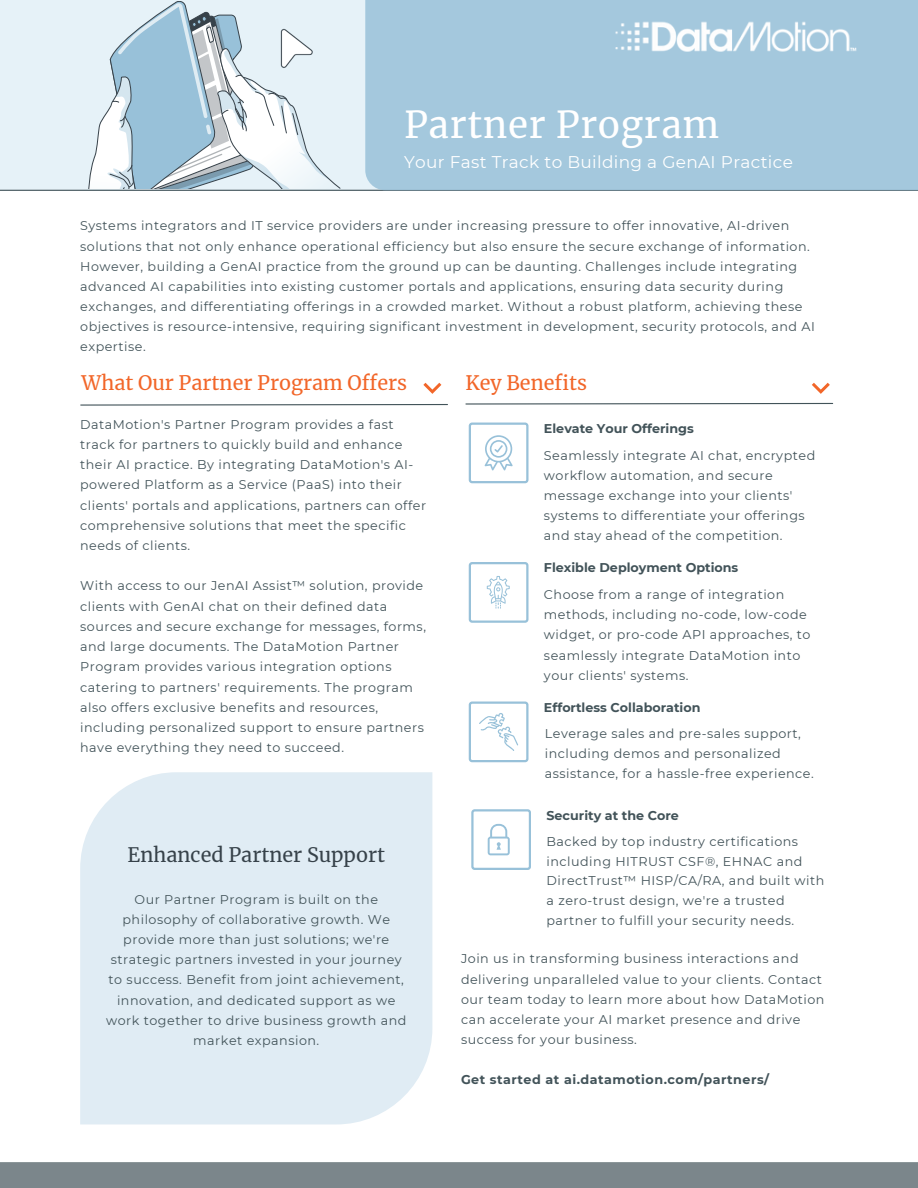
<style>
.page{position:relative;width:918px;height:1188px;background:#fff}
.page>*{position:absolute;margin:0;border:0;box-sizing:border-box;transform-origin:0 0}
.t1{font:36.75px "Merriweather";letter-spacing:.02em;color:#fff}
.t2{font:19.8px "Merriweather";color:#f26629}
.t3{font:19.8px "Merriweather";color:#37424a}
.t4{font:16.95px "Montserrat";letter-spacing:.02em;color:#fff}
.t5{font:12.75px/20.1px "Montserrat";letter-spacing:.04em;color:#425359}
.t6{font:700 12.75px "Montserrat";color:#425359}
.t7{font:700 12.75px "Montserrat";letter-spacing:.04em;color:#425359}
</style>
<div class="page">
<div style="left:0;top:0;width:918px;height:190px;background:#e6f2f8"></div>
<svg style="left:88px;top:1px;width:252px;height:188px"></svg>
<img style="left:276px;top:24px;width:41px;height:48px">
<hr style="left:0;top:190px;width:918px;height:1px;background:#425359">
<div style="left:365px;top:0;width:553px;height:190px;background:#a4c8dd"></div>
<div style="left:0;top:1162px;width:918px;height:26px;background:#7b868b"></div>
<img style="left:610px;top:17px;width:252px;height:41px">
<svg style="left:812px;top:383px;width:18px;height:11px"></svg>
<div style="left:80px;top:772px;width:352px;height:352px;background:#e0ecf4"></div>
<svg style="left:469px;top:423px;width:59px;height:60px"></svg>
<svg style="left:471px;top:809px;width:60px;height:61px"></svg>
<svg style="left:469px;top:562px;width:59px;height:61px"></svg>
<svg style="left:423px;top:383px;width:18px;height:11px"></svg>
<svg style="left:469px;top:702px;width:59px;height:60px"></svg>
<svg style="left:80px;top:404px;width:368px;height:2px"></svg>
<svg style="left:465px;top:402px;width:369px;height:3px"></svg>
<p class="t1" style="left:404px;top:102px;width:317px">Partner Program</p>
<p class="t4" style="left:404px;top:151px;width:390px">Your Fast Track to Building a GenAI Practice</p>
<h2 class="t5" style="left:80px;top:216px;width:736px">Systems integrators and IT service providers are under increasing pressure to offer innovative, AI-driven solutions that not only enhance operational efficiency but also ensure the secure exchange of information.<br>However, building a GenAI practice from the ground up can be daunting. Challenges include integrating advanced AI capabilities into existing customer portals and applications, ensuring data security during exchanges, and differentiating offerings in a crowded market. Without a robust platform, achieving these objectives is resource-intensive, requiring significant investment in development, security protocols, and AI expertise.</h2>
<p class="t2" style="left:82px;top:371px;width:327px">What Our Partner Program Offers</p>
<p class="t5" style="left:80px;top:414px;width:347px">DataMotion's Partner Program provides a fast track for partners to quickly build and enhance their AI practice. By integrating DataMotion's AI&shy;powered Platform as a Service (PaaS) into their clients' portals and applications, partners can offer comprehensive solutions that meet the specific needs of clients.</p>
<h1 class="t5" style="left:80px;top:576px;width:347px">With access to our JenAI Assist™ solution, provide clients with GenAI chat on their defined data sources and secure exchange for messages, forms, and large documents. The DataMotion Partner Program provides various integration options catering to partners' requirements. The program also offers exclusive benefits and resources, including personalized support to ensure partners have everything they need to succeed.</h1>
<p class="t3" style="left:127px;top:842px;width:259px">Enhanced Partner Support</p>
<p class="t5" style="left:106px;top:889px;width:302px;text-align:center">Our Partner Program is built on the philosophy of collaborative growth. We provide more than just solutions; we're strategic partners invested in your journey to success. Benefit from joint achievement, innovation, and dedicated support as we work together to drive business growth and market expansion.</p>
<p class="t2" style="left:465px;top:371px;width:123px">Key Benefits</p>
<p class="t6" style="left:544px;top:421px;width:151px">Elevate Your Offerings</p>
<p class="t5" style="left:544px;top:445px;width:273px">Seamlessly integrate AI chat, encrypted workflow automation, and secure message exchange into your clients' systems to differentiate your offerings and stay ahead of the competition.</p>
<p class="t6" style="left:544px;top:560px;width:196px">Flexible Deployment Options</p>
<h1 class="t5" style="left:544px;top:585px;width:268px">Choose from a range of integration methods, including no-code, low-code widget, or pro-code API approaches, to seamlessly integrate DataMotion into your clients' systems.</h1>
<h3 class="t6" style="left:544px;top:700px;width:158px">Effortless Collaboration</h3>
<p class="t5" style="left:545px;top:723px;width:271px">Leverage sales and pre-sales support, including demos and personalized assistance, for a hassle-free experience.</p>
<p class="t6" style="left:547px;top:807px;width:134px">Security at the Core</p>
<h1 class="t5" style="left:547px;top:831px;width:279px">Backed by top industry certifications including HITRUST CSF®, EHNAC and DirectTrust™ HISP/CA/RA, and built with a zero-trust design, we're a trusted partner to fulfill your security needs.</h1>
<h3 class="t5" style="left:461px;top:949px;width:365px">Join us in transforming business interactions and delivering unparalleled value to your clients. Contact our team today to learn more about how DataMotion can accelerate your AI market presence and drive success for your business.</h3>
<p class="t7" style="left:461px;top:1072px;width:310px">Get started at ai.datamotion.com/partners/</p>
</div>
